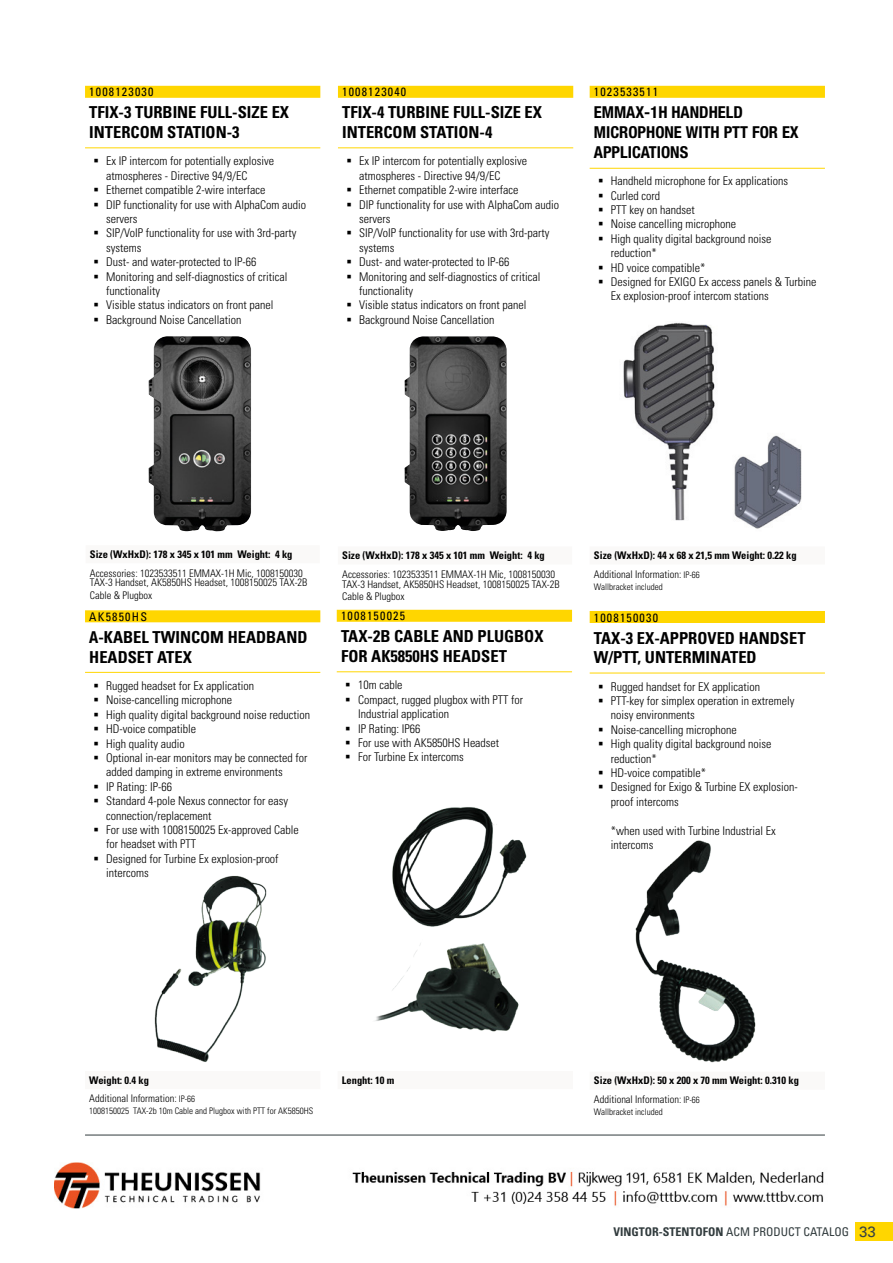
<style>
.page{position:relative;width:893px;height:1263px;background:#fff}
.page>*{position:absolute;margin:0;border:0;box-sizing:border-box;transform-origin:0 0}
.t1{font:700 condensed 16.5px/19.8px "Univers LT Std";color:#000}
.t2{font:700 condensed 16.5px/19.8px "Helvetica Neue LT Std";color:#000}
.t3{font:300 condensed 12px/14.4px "Univers LT Std";color:#000}
.t4{font:condensed 12px "Univers LT Std";letter-spacing:.1em;color:#000}
.t5{font:700 condensed 12px "Univers LT Std";color:#313b3d}
.t6{font:300 condensed 10.5px/18.8px "Univers LT Std";color:#000}
.t7{font:700 condensed 10.5px/18.8px "Univers LT Std";color:#000}
.t8{font:300 condensed 9px "Univers LT Std";color:#000}
.t9{font:6.45px "Century Gothic";color:#010202}
.s1{font-weight:700}
.s2{font-family:"Helvetica Neue LT Std"}
.s3{font-weight:300}
.s4{font-weight:300;font-size:9px}
.s5{font-size:9px}
.s6{font-weight:400}
.s7{font-weight:400;font-stretch:normal;font-size:15px;color:#374243}
</style>
<div class="page">
<hr style="left:85px;top:1135px;width:740px;height:1px;background:#313b3d">
<div style="left:855px;top:1222px;width:38px;height:19px;background:#ffd600"></div>
<img style="left:148px;top:336px;width:103px;height:195px">
<div style="left:85px;top:1071px;width:235px;height:18px;background:#faf9f8"></div>
<img style="left:154px;top:876px;width:113px;height:186px">
<img style="left:405px;top:336px;width:102px;height:195px">
<div style="left:338px;top:1071px;width:235px;height:18px;background:#faf9f8"></div>
<img style="left:375px;top:943px;width:144px;height:89px">
<img style="left:392px;top:807px;width:135px;height:120px">
<div style="left:590px;top:1072px;width:235px;height:18px;background:#faf9f8"></div>
<div style="left:590px;top:611px;width:235px;height:12px;background:#ffd600"></div>
<hr style="left:590px;top:673px;width:235px;height:1px;background:#ffd600">
<img style="left:635px;top:840px;width:121px;height:223px">
<div style="left:590px;top:546px;width:235px;height:18px;background:#faf9f8"></div>
<div style="left:590px;top:86px;width:235px;height:12px;background:#ffd600"></div>
<hr style="left:590px;top:168px;width:235px;height:1px;background:#ffd600">
<img style="left:623px;top:322px;width:92px;height:199px">
<svg style="left:734px;top:435px;width:68px;height:94px"></svg>
<div style="left:85px;top:86px;width:235px;height:12px;background:#ffd600"></div>
<hr style="left:85px;top:147px;width:235px;height:1px;background:#ffd600">
<div style="left:86px;top:545px;width:234px;height:18px;background:#faf9f8"></div>
<div style="left:338px;top:546px;width:234px;height:18px;background:#faf9f8"></div>
<div style="left:338px;top:86px;width:235px;height:12px;background:#ffd600"></div>
<hr style="left:338px;top:147px;width:235px;height:1px;background:#ffd600">
<div style="left:85px;top:610px;width:235px;height:12px;background:#ffd600"></div>
<hr style="left:85px;top:672px;width:235px;height:1px;background:#ffd600">
<div style="left:337px;top:610px;width:235px;height:12px;background:#ffd600"></div>
<hr style="left:337px;top:671px;width:235px;height:1px;background:#ffd600">
<img style="left:54px;top:1162px;width:770px;height:47px">
<p class="t4" style="left:89px;top:84px;width:66px">1008123030</p>
<p class="t1" style="left:89px;top:103px;width:201px">TFIX-3 TURBINE FULL-SIZE EX<br>INTERCOM STATION-3</p>
<p class="t3" style="left:106px;top:154px;width:201px">Ex IP intercom for potentially explosive atmospheres - Directive 94/9/EC<br>Ethernet compatible 2-wire interface<br>DIP functionality for use with AlphaCom audio servers<br>SIP/VoIP functionality for use with 3rd-party systems<br>Dust- and water-protected to IP-66<br>Monitoring and self-diagnostics of critical functionality<br>Visible status indicators on front panel<br>Background Noise Cancellation</p>
<p class="t4" style="left:342px;top:84px;width:66px">1008123040</p>
<p class="t1" style="left:342px;top:103px;width:201px">TFIX-4 TURBINE FULL-SIZE EX<br>INTERCOM STATION-4</p>
<p class="t3" style="left:359px;top:154px;width:201px">Ex IP intercom for potentially explosive atmospheres - Directive 94/9/EC<br>Ethernet compatible 2-wire interface<br>DIP functionality for use with AlphaCom audio servers<br>SIP/VoIP functionality for use with 3rd-party systems<br>Dust- and water-protected to IP-66<br>Monitoring and self-diagnostics of critical functionality<br>Visible status indicators on front panel<br>Background Noise Cancellation</p>
<p class="t4" style="left:594px;top:84px;width:66px">1023533511</p>
<p class="t2" style="left:594px;top:102px;width:206px">EMMAX-1H HANDHELD<br>MICROPHONE WITH PTT FOR EX<br>APPLICATIONS</p>
<p class="t3" style="left:611px;top:174px;width:207px">Handheld microphone for Ex applications<br>Curled cord<br>PTT key on handset<br>Noise cancelling microphone<br>High quality digital background noise reduction*<br>HD voice compatible*<br>Designed for EXIGO Ex access panels &amp; Turbine<br>Ex explosion-proof intercom stations</p>
<p class="t6" style="left:90px;top:545px;width:214px"><span class="s1">Size (WxHxD): 178 x 345 x 101 mm Weight: 4 kg<br></span>Accessories: 1023533511 EMMAX-1H Mic, 1008150030</p>
<p class="t6" style="left:90px;top:576px;width:219px;line-height:12.6px">TAX-3 Handset, AK5850HS Headset, 1008150025 TAX-2B<br>Cable &amp; Plugbox</p>
<p class="t4" style="left:89px;top:609px;width:59px">AK5850HS</p>
<p class="t1" style="left:89px;top:627px;width:220px"><span class="s2">A</span>-KABEL TWINCOM HEADBAND<br>HEADSET ATEX</p>
<p class="t3" style="left:106px;top:678px;width:205px">Rugged headset for Ex application<br>Noise-cancelling microphone<br>High quality digital background noise reduction<br>HD-voice compatible<br>High quality audio<br>Optional in-ear monitors may be connected for added damping in extreme environments<br>IP Rating: IP-66<br>Standard 4-pole Nexus connector for easy connection/replacement<br>For use with 1008150025 Ex-approved Cable for headset with PTT<br>Designed for Turbine Ex explosion-proof intercoms</p>
<p class="t6" style="left:342px;top:546px;width:214px"><span class="s1">Size (WxHxD): 178 x 345 x 101 mm Weight: 4 kg<br></span>Accessories: 1023533511 EMMAX-1H Mic, 1008150030</p>
<p class="t6" style="left:342px;top:578px;width:219px;line-height:12.6px">TAX-3 Handset, AK5850HS Headset, 1008150025 TAX-2B<br>Cable &amp; Plugbox</p>
<p class="t4" style="left:341px;top:608px;width:66px">1008150025</p>
<p class="t1" style="left:341px;top:627px;width:204px">TAX-2B CABLE AND PLUGBOX<br>FOR AK5850HS HEADSET</p>
<p class="t3" style="left:358px;top:678px;width:167px">10m cable<br>Compact, rugged plugbox with PTT for<br>Industrial application<br>IP Rating: IP66<br>For use with AK5850HS Headset<br>For Turbine Ex intercoms</p>
<p class="t9" style="left:746px;top:547px;width:58px">Forandret brakket.</p>
<p class="t7" style="left:594px;top:546px;width:204px">Size (WxHxD): 44 x 68 x 21,5 mm Weight: 0.22 kg<br><span class="s3">Additional Information:</span> <span class="s4">IP-66</span></p>
<p class="t8" style="left:594px;top:581px;width:70px">Wallbracket included</p>
<p class="t4" style="left:594px;top:610px;width:66px">1008150030</p>
<p class="t1" style="left:594px;top:628px;width:213px">TAX-3 EX-APPROVED HANDSET<br>W/PTT, UNTERMINATED</p>
<p class="t3" style="left:611px;top:679px;width:188px">Rugged handset for EX application<br>PTT-key for simplex operation in extremely noisy environments<br>Noise-cancelling microphone<br>High quality digital background noise reduction*<br>HD-voice compatible*<br>Designed for Exigo &amp; Turbine EX explosion&shy;proof intercoms</p>
<p class="t3" style="left:611px;top:823px;width:167px">*when used with Turbine Industrial Ex intercoms</p>
<p class="t6" style="left:89px;top:1071px;width:107px"><span class="s1">Weight: 0.4 kg<br></span>Additional Information: <span class="s5">IP-66</span></p>
<p class="t8" style="left:89px;top:1106px;width:225px">1008150025 TAX-2b 10m Cable and Plugbox with PTT for AK5850HS</p>
<p class="t7" style="left:342px;top:1070px;width:54px">Lenght: 10 m</p>
<p class="t7" style="left:594px;top:1071px;width:206px">Size (WxHxD): 50 x 200 x 70 mm Weight: 0.310 kg<br><span class="s3">Additional Information:</span> <span class="s4">IP-66</span></p>
<p class="t8" style="left:594px;top:1106px;width:70px">Wallbracket included</p>
<p class="t5" style="left:613px;top:1224px;width:264px">VINGTOR-STENTOFON <span class="s6">ACM PRODUCT CATALOG</span> <span class="s7">33</span></p>
</div>
